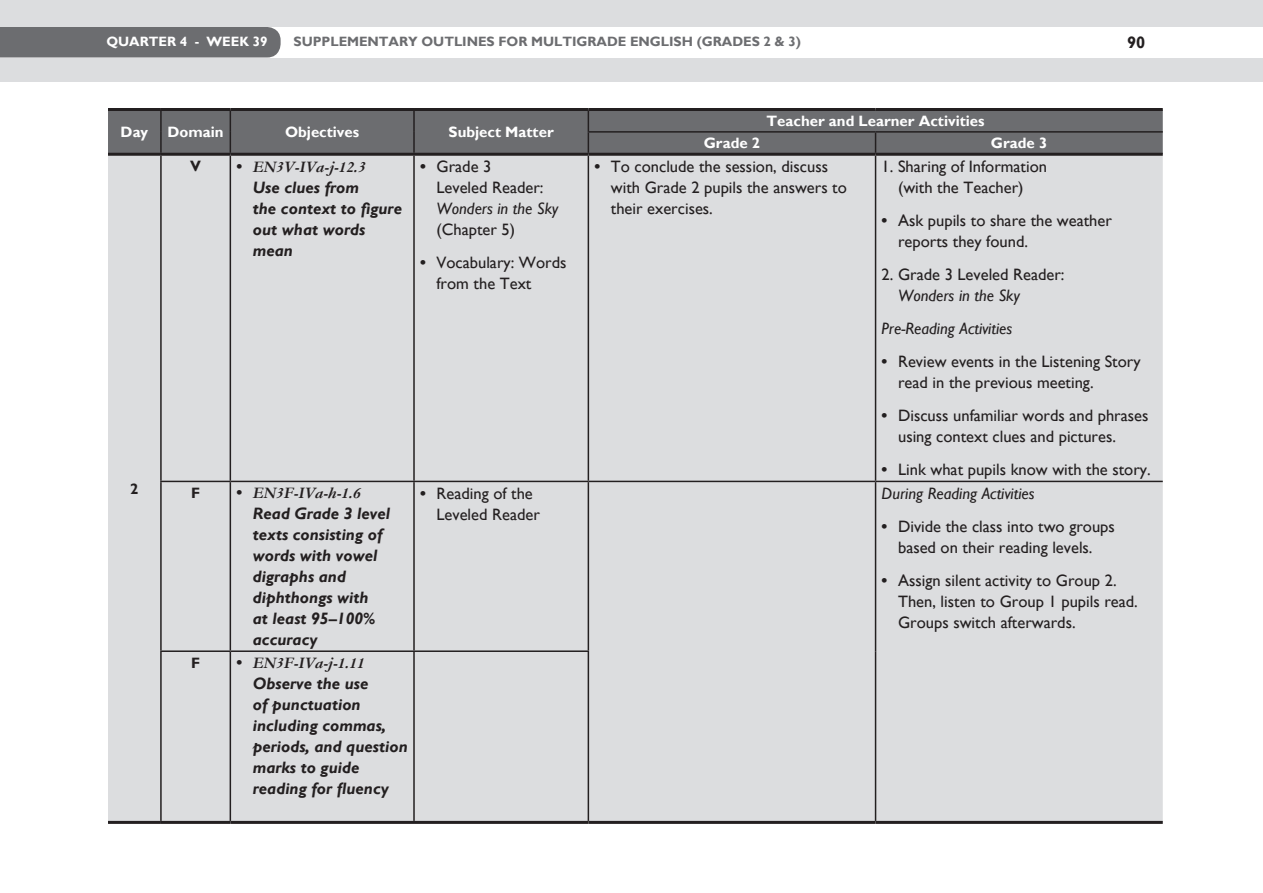
<style>
.page{position:relative;width:1263px;height:893px;background:#fff}
.page>*{position:absolute;margin:0;border:0;box-sizing:border-box;transform-origin:0 0}
.t1{font:16.5px/21px "Gill Sans";color:#231f20}
.t2{font:italic 700 16.5px/21px "Gill Sans";color:#231f20}
.t3{font:italic 16.5px/33px "Gill Sans";color:#231f20}
.t4{font:italic 700 16.5px "Garamond";color:#231f20}
.t5{font:700 16.5px "Gill Sans";color:#231f20}
.t6{font:700 15px "Gill Sans";color:#fff}
.t7{font:700 15px "Gill Sans";color:#231f20}
.t8{font:700 13.5px "Gill Sans";letter-spacing:-.005em;color:#6c6d70}
.t9{font:700 13.5px "Gill Sans";letter-spacing:-.005em;color:#fff}
.s1{font-family:"Gill Sans";font-style:normal}
.s2{font-weight:700}
</style>
<div class="page">
<div style="left:0;top:0;width:1263px;height:81px;background:#dcdddf"></div>
<div style="left:0;top:27px;width:1263px;height:30px;background:#fff"></div>
<div style="left:0;top:27px;width:281px;height:30px;background:#6c6d70"></div>
<div style="left:108px;top:111px;width:1055px;height:42px;background:#6c6d70"></div>
<div style="left:108px;top:156px;width:1055px;height:665px;background:#dcdddf"></div>
<hr style="left:160px;top:156px;width:2px;height:325px;background:#231f20">
<hr style="left:230px;top:156px;width:1px;height:325px;background:#231f20">
<hr style="left:413px;top:156px;width:2px;height:325px;background:#231f20">
<hr style="left:588px;top:156px;width:1px;height:325px;background:#231f20">
<hr style="left:875px;top:156px;width:1px;height:325px;background:#231f20">
<hr style="left:160px;top:481px;width:70px;height:1px;background:#231f20">
<hr style="left:160px;top:482px;width:2px;height:168px;background:#231f20">
<hr style="left:230px;top:481px;width:184px;height:1px;background:#231f20">
<hr style="left:230px;top:482px;width:1px;height:168px;background:#231f20">
<hr style="left:414px;top:481px;width:174px;height:1px;background:#231f20">
<hr style="left:413px;top:482px;width:2px;height:168px;background:#231f20">
<hr style="left:588px;top:481px;width:287px;height:1px;background:#231f20">
<hr style="left:588px;top:482px;width:1px;height:168px;background:#231f20">
<hr style="left:875px;top:482px;width:1px;height:169px;background:#231f20">
<hr style="left:160px;top:650px;width:70px;height:2px;background:#231f20">
<hr style="left:160px;top:652px;width:2px;height:169px;background:#231f20">
<hr style="left:230px;top:650px;width:184px;height:2px;background:#231f20">
<hr style="left:230px;top:652px;width:1px;height:169px;background:#231f20">
<hr style="left:414px;top:650px;width:175px;height:2px;background:#231f20">
<hr style="left:413px;top:652px;width:2px;height:169px;background:#231f20">
<hr style="left:588px;top:652px;width:1px;height:169px;background:#231f20">
<hr style="left:875px;top:651px;width:1px;height:170px;background:#231f20">
<hr style="left:160px;top:111px;width:2px;height:21px;background:#231f20">
<hr style="left:413px;top:111px;width:2px;height:21px;background:#231f20">
<hr style="left:160px;top:132px;width:2px;height:21px;background:#231f20">
<svg style="left:230px;top:111px;width:1px;height:42px"></svg>
<hr style="left:413px;top:132px;width:2px;height:21px;background:#231f20">
<hr style="left:108px;top:108px;width:53px;height:3px;background:#231f20">
<hr style="left:161px;top:108px;width:69px;height:3px;background:#231f20">
<hr style="left:230px;top:108px;width:184px;height:3px;background:#231f20">
<hr style="left:414px;top:108px;width:174px;height:3px;background:#231f20">
<hr style="left:588px;top:108px;width:287px;height:3px;background:#231f20">
<hr style="left:875px;top:108px;width:288px;height:3px;background:#231f20">
<hr style="left:108px;top:153px;width:53px;height:3px;background:#231f20">
<hr style="left:161px;top:153px;width:69px;height:3px;background:#231f20">
<hr style="left:230px;top:153px;width:184px;height:3px;background:#231f20">
<hr style="left:414px;top:153px;width:174px;height:3px;background:#231f20">
<hr style="left:588px;top:153px;width:287px;height:3px;background:#231f20">
<hr style="left:875px;top:153px;width:288px;height:3px;background:#231f20">
<svg style="left:588px;top:111px;width:1px;height:42px"></svg>
<svg style="left:875px;top:133px;width:1px;height:20px"></svg>
<hr style="left:588px;top:131px;width:287px;height:2px;background:#231f20">
<hr style="left:875px;top:131px;width:288px;height:2px;background:#231f20">
<hr style="left:875px;top:481px;width:288px;height:1px;background:#231f20">
<hr style="left:108px;top:821px;width:53px;height:3px;background:#231f20">
<hr style="left:161px;top:821px;width:69px;height:3px;background:#231f20">
<hr style="left:230px;top:821px;width:184px;height:3px;background:#231f20">
<hr style="left:414px;top:821px;width:174px;height:3px;background:#231f20">
<hr style="left:588px;top:821px;width:287px;height:3px;background:#231f20">
<hr style="left:875px;top:821px;width:288px;height:3px;background:#231f20">
<p class="t9" style="left:106px;top:33px;width:163px">QUARTER 4 - WEEK 39</p>
<p class="t8" style="left:294px;top:33px;width:509px">SUPPLEMENTARY OUTLINES FOR MULTIGRADE ENGLISH (GRADES 2 &amp; 3)</p>
<p class="t5" style="left:1127px;top:32px;width:20px">90</p>
<p class="t6" style="left:121px;top:123px;width:29px">Day</p>
<p class="t6" style="left:168px;top:123px;width:58px">Domain</p>
<p class="t6" style="left:285px;top:123px;width:76px">Objectives</p>
<p class="t6" style="left:449px;top:123px;width:107px">Subject Matter</p>
<p class="t7" style="left:190px;top:157px;width:12px">V</p>
<p class="t4" style="left:236px;top:155px;width:131px"><span class="s1">•</span> EN3V-IVa-j-12.3</p>
<p class="t2" style="left:253px;top:177px;width:151px">Use clues from<br>the context to figure out what words mean</p>
<p class="t1" style="left:436px;top:157px;width:109px;text-indent:-16px"><span class="s2">•</span> Grade 3<br>Leveled Reader:</p>
<p class="t3" style="left:436px;top:193px;width:123px">Wonders in the Sky</p>
<p class="t1" style="left:436px;top:220px;width:80px">(Chapter 5)</p>
<p class="t1" style="left:436px;top:253px;width:132px;text-indent:-16px"><span class="s2">•</span> Vocabulary: Words from the Text</p>
<p class="t6" style="left:766px;top:112px;width:220px">Teacher and Learner Activities</p>
<p class="t6" style="left:704px;top:134px;width:58px">Grade 2</p>
<p class="t6" style="left:991px;top:134px;width:58px">Grade 3</p>
<p class="t1" style="left:611px;top:157px;width:237px;text-indent:-16px"><span class="s2">•</span> To conclude the session, discuss with Grade 2 pupils the answers to their exercises.</p>
<p class="t1" style="left:881px;top:157px;width:167px;text-align:center">1. Sharing of Information (with the Teacher)</p>
<p class="t1" style="left:898px;top:211px;width:215px;text-indent:-16px"><span class="s2">•</span> Ask pupils to share the weather reports they found.</p>
<p class="t1" style="left:881px;top:265px;width:185px">2. Grade 3 Leveled Reader:</p>
<p class="t3" style="left:881px;top:280px;width:140px;text-indent:16px">Wonders in the Sky<br>Pre-Reading Activities</p>
<p class="t1" style="left:898px;top:352px;width:244px;text-indent:-16px"><span class="s2">•</span> Review events in the Listening Story read in the previous meeting.</p>
<p class="t1" style="left:898px;top:406px;width:252px;text-indent:-16px"><span class="s2">•</span> Discuss unfamiliar words and phrases using context clues and pictures.</p>
<p class="t1" style="left:881px;top:460px;width:271px"><span class="s2">•</span> Link what pupils know with the story.</p>
<p class="t7" style="left:130px;top:479px;width:10px">2</p>
<p class="t7" style="left:191px;top:484px;width:9px">F</p>
<p class="t4" style="left:236px;top:481px;width:126px"><span class="s1">•</span> EN3F-IVa-h-1.6</p>
<p class="t2" style="left:253px;top:504px;width:139px">Read Grade 3 level texts consisting of words with vowel digraphs and diphthongs with<br>at least 95–100% accuracy</p>
<p class="t7" style="left:191px;top:653px;width:9px">F</p>
<p class="t4" style="left:236px;top:651px;width:130px"><span class="s1">•</span> EN3F-IVa-j-1.11</p>
<p class="t2" style="left:253px;top:673px;width:156px">Observe the use<br>of punctuation including commas, periods, and question marks to guide reading for fluency</p>
<p class="t1" style="left:436px;top:483px;width:105px;text-indent:-16px"><span class="s2">•</span> Reading of the<br>Leveled Reader</p>
<p class="t3" style="left:881px;top:477px;width:154px">During Reading Activities</p>
<p class="t1" style="left:881px;top:516px;width:235px;text-align:center"><span class="s2">•</span> Divide the class into two groups based on their reading levels.</p>
<p class="t1" style="left:898px;top:570px;width:241px;text-indent:-16px"><span class="s2">•</span> Assign silent activity to Group 2.<br>Then, listen to Group 1 pupils read.<br>Groups switch afterwards.</p>
</div>
